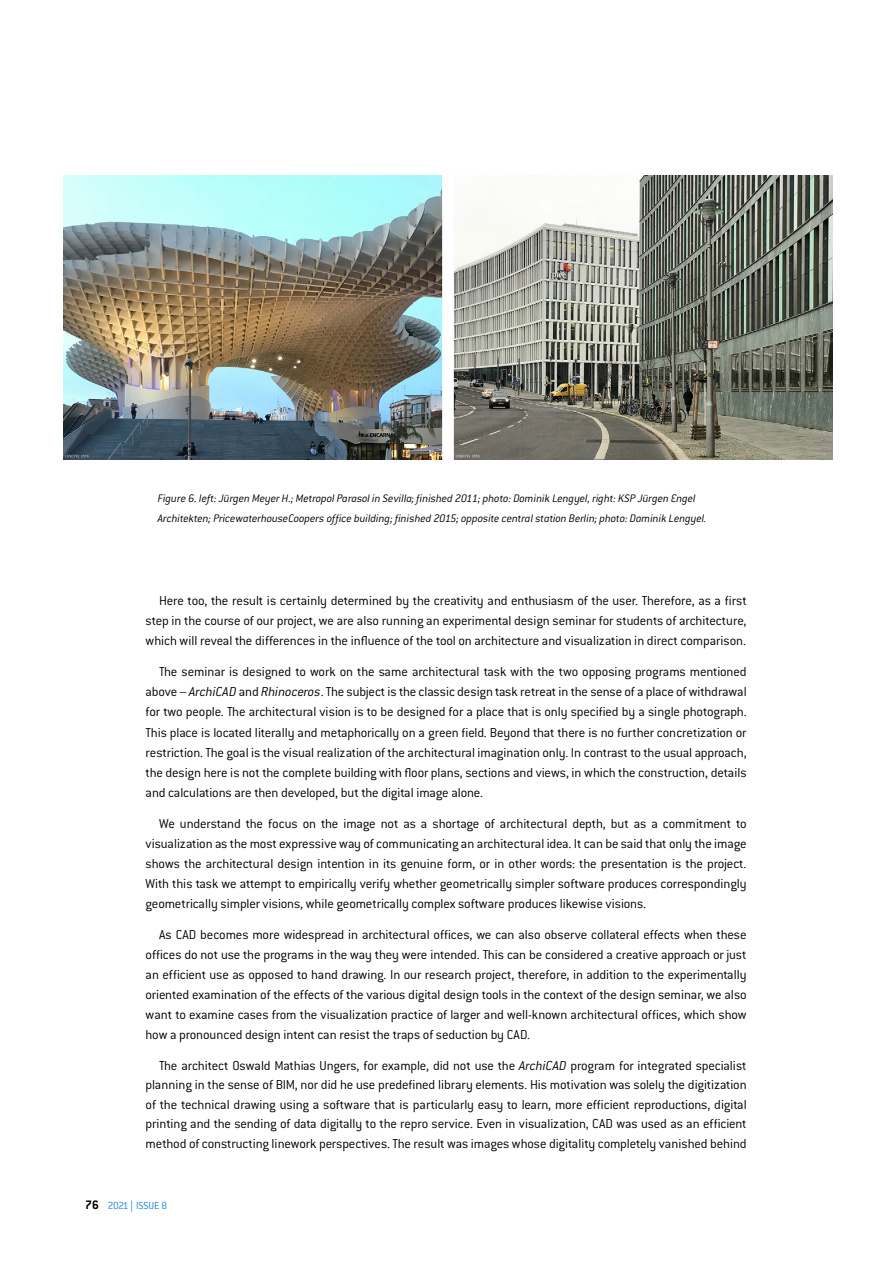
<style>
.page{position:relative;width:893px;height:1263px;background:#fff}
.page>*{position:absolute;margin:0;border:0;box-sizing:border-box;transform-origin:0 0}
.body_text_justified{font:300 14.25px/20.1px "Conduit ITC";letter-spacing:-.01em;color:#000;text-align:justify}
.participant_quote{font:italic 300 12px/19.5px "Conduit ITC";letter-spacing:-.01em;color:#000}
.t1{font:300 11.25px "Conduit ITC";letter-spacing:-.02em;color:#2681de}
.s1{font-style:italic}
.s2{font-weight:700;font-size:13.5px;color:#000}
.s3{font-family:"Helvetica"}
</style>
<div class="page">
<img style="left:63px;top:176px;width:770px;height:284px">
<p class="participant_quote" style="left:158px;top:489px;width:550px">Figure 6. left: Jürgen Meyer H.; Metropol Parasol in Sevilla; finished 2011; photo: Dominik Lengyel, right: KSP Jürgen Engel<br>Architekten; PricewaterhouseCoopers office building; finished 2015; opposite central station Berlin; photo: Dominik Lengyel.</p>
<p class="body_text_justified" style="left:146px;top:591px;width:603px;text-indent:14px">Here too, the result is certainly determined by the creativity and enthusiasm of the user. Therefore, as a first step in the course of our project, we are also running an experimental design seminar for students of architecture, which will reveal the differences in the influence of the tool on architecture and visualization in direct comparison.</p>
<p class="body_text_justified" style="left:146px;top:662px;width:603px;text-indent:14px">The seminar is designed to work on the same architectural task with the two opposing programs mentioned above – <span class="s1">ArchiCAD</span> and <span class="s1">Rhinoceros</span>. The subject is the classic design task retreat in the sense of a place of withdrawal for two people. The architectural vision is to be designed for a place that is only specified by a single photograph.<br>This place is located literally and metaphorically on a green field. Beyond that there is no further concretization or restriction. The goal is the visual realization of the architectural imagination only. In contrast to the usual approach, the design here is not the complete building with floor plans, sections and views, in which the construction, details and calculations are then developed, but the digital image alone.</p>
<p class="body_text_justified" style="left:146px;top:813px;width:603px;text-indent:14px">We understand the focus on the image not as a shortage of architectural depth, but as a commitment to visualization as the most expressive way of communicating an architectural idea. It can be said that only the image shows the architectural design intention in its genuine form, or in other words: the presentation is the project.<br>With this task we attempt to empirically verify whether geometrically simpler software produces correspondingly geometrically simpler visions, while geometrically complex software produces likewise visions.</p>
<p class="body_text_justified" style="left:146px;top:924px;width:603px;text-indent:14px">As CAD becomes more widespread in architectural offices, we can also observe collateral effects when these offices do not use the programs in the way they were intended. This can be considered a creative approach or just an efficient use as opposed to hand drawing. In our research project, therefore, in addition to the experimentally oriented examination of the effects of the various digital design tools in the context of the design seminar, we also want to examine cases from the visualization practice of larger and well-known architectural offices, which show how a pronounced design intent can resist the traps of seduction by CAD.</p>
<p class="body_text_justified" style="left:146px;top:1055px;width:603px;line-height:19.6px;text-indent:14px">The architect Oswald Mathias Ungers, for example, did not use the <span class="s1">ArchiCAD</span> program for integrated specialist planning in the sense of BIM, nor did he use predefined library elements. His motivation was solely the digitization of the technical drawing using a software that is particularly easy to learn, more efficient reproductions, digital printing and the sending of data digitally to the repro service. Even in visualization, CAD was used as an efficient method of constructing linework perspectives. The result was images whose digitality completely vanished behind</p>
<p class="t1" style="left:85px;top:1199px;width:84px"><span class="s2">76</span> 2021 <span class="s3">|</span> ISSUE 8</p>
</div>
